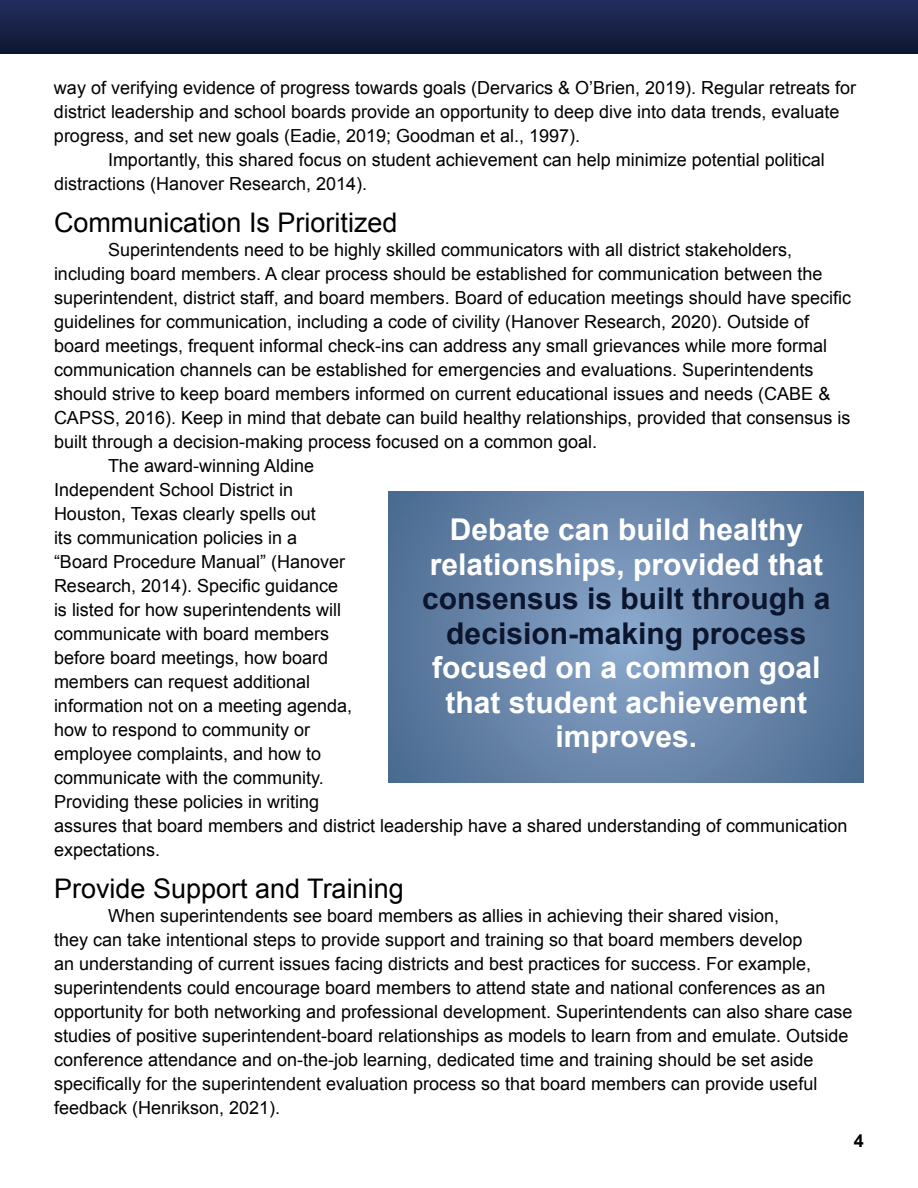
<style>
.page{position:relative;width:918px;height:1188px;background:#fff}
.page>*{position:absolute;margin:0;border:0;box-sizing:border-box;transform-origin:0 0}
.t1{font:700 30px/34.5px "Arial";color:#fff;text-align:center}
.t2{font:700 30px/34.5px "Arial";color:#0b152e;text-align:center}
.t3{font:27px "Arial";color:#000}
.t4{font:18px/24px "Arial";color:#000}
.t5{font:700 18px "Arial";color:#000}
</style>
<div class="page">
<div style="left:0;top:0;width:918px;height:54px;background:linear-gradient(to bottom,#232e5f,#0e1730)"></div>
<svg style="left:389px;top:491px;width:475px;height:292px;background:#6784a9"></svg>
<p class="t4" style="left:54px;top:76px;width:804px">way of verifying evidence of progress towards goals (Dervarics &amp; O’Brien, 2019). Regular retreats for district leadership and school boards provide an opportunity to deep dive into data trends, evaluate progress, and set new goals (Eadie, 2019; Goodman et al., 1997).</p>
<p class="t4" style="left:54px;top:148px;width:772px;text-indent:54px">Importantly, this shared focus on student achievement can help minimize potential political distractions (Hanover Research, 2014).</p>
<h3 class="t3" style="left:54px;top:205px;width:345px">Communication Is Prioritized</h3>
<p class="t4" style="left:54px;top:238px;width:799px;text-indent:54px">Superintendents need to be highly skilled communicators with all district stakeholders, including board members. A clear process should be established for communication between the superintendent, district staff, and board members. Board of education meetings should have specific guidelines for communication, including a code of civility (Hanover Research, 2020). Outside of board meetings, frequent informal check-ins can address any small grievances while more formal communication channels can be established for emergencies and evaluations. Superintendents should strive to keep board members informed on current educational issues and needs (CABE &amp; CAPSS, 2016). Keep in mind that debate can build healthy relationships, provided that consensus is built through a decision-making process focused on a common goal.</p>
<p class="t4" style="left:54px;top:454px;width:795px;text-indent:54px">The award-winning Aldine<br>Independent School District in<br>Houston, Texas clearly spells out<br>its communication policies in a<br>“Board Procedure Manual” (Hanover<br>Research, 2014). Specific guidance<br>is listed for how superintendents will<br>communicate with board members<br>before board meetings, how board<br>members can request additional<br>information not on a meeting agenda,<br>how to respond to community or<br>employee complaints, and how to<br>communicate with the community.<br>Providing these policies in writing<br>assures that board members and district leadership have a shared understanding of communication expectations.</p>
<h3 class="t3" style="left:54px;top:871px;width:351px">Provide Support and Training</h3>
<p class="t4" style="left:54px;top:904px;width:800px;text-indent:54px">When superintendents see board members as allies in achieving their shared vision,<br>they can take intentional steps to provide support and training so that board members develop<br>an understanding of current issues facing districts and best practices for success. For example, superintendents could encourage board members to attend state and national conferences as an opportunity for both networking and professional development. Superintendents can also share case studies of positive superintendent-board relationships as models to learn from and emulate. Outside conference attendance and on-the-job learning, dedicated time and training should be set aside specifically for the superintendent evaluation process so that board members can provide useful feedback (Henrikson, 2021).</p>
<h1 class="t1" style="left:430px;top:513px;width:395px">Debate can build healthy relationships, provided that</h1>
<h1 class="t2" style="left:422px;top:582px;width:410px">consensus is built through a decision-making process</h1>
<h1 class="t1" style="left:432px;top:651px;width:390px">focused on a common goal that student achievement improves.</h1>
<p class="t5" style="left:854px;top:1129px;width:12px">4</p>
</div>
